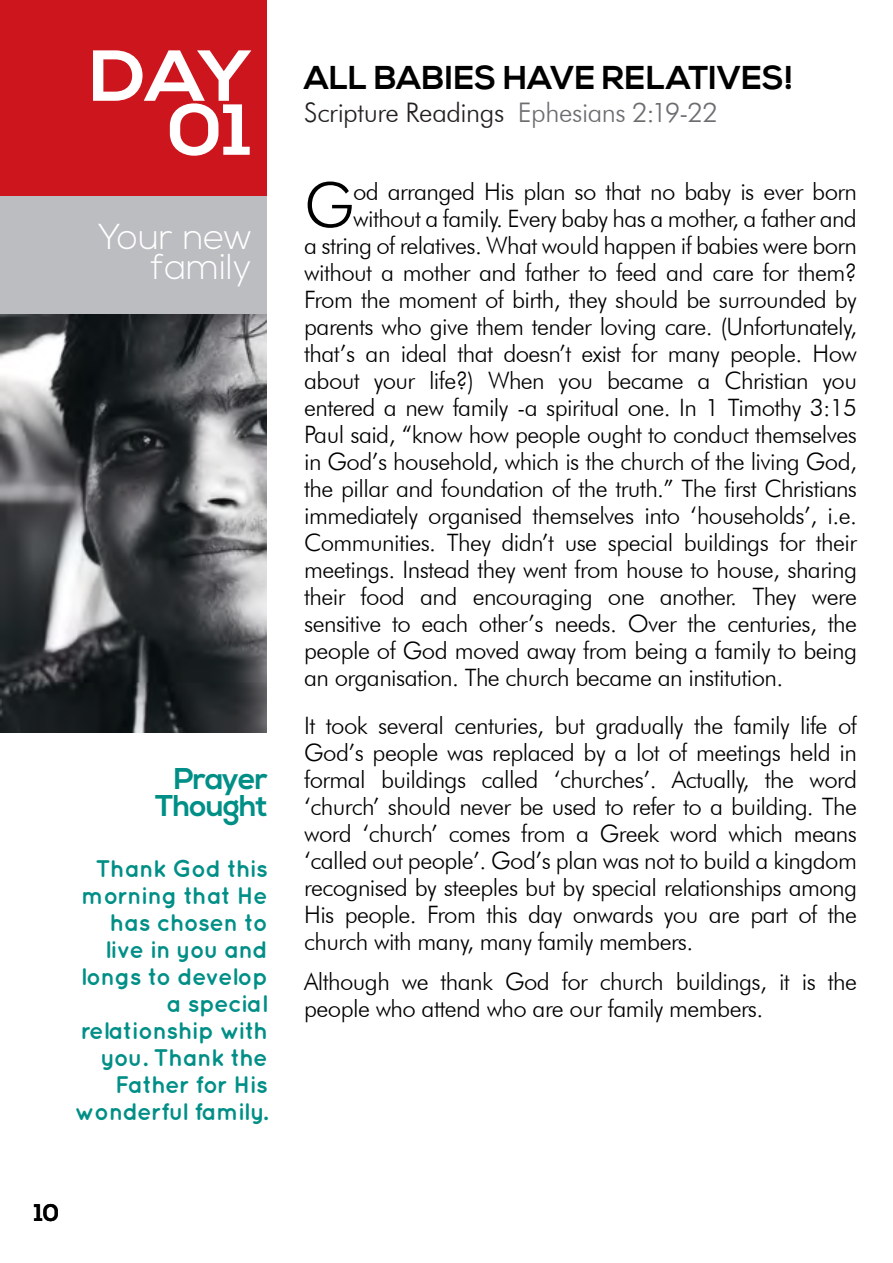
<style>
.page{position:relative;width:893px;height:1263px;background:#fff}
.page>*{position:absolute;margin:0;border:0;box-sizing:border-box;transform-origin:0 0}
.Day_Left{font:700 72px/54px "Nexa";color:#fff;text-align:right;scale:1.1 1}
.Body_1st_Paragraph{font:300 61.8px "Futura BT";color:#000}
.Heading_2_-_Grey_blo{font:300 36px/30px "Nexa";color:#fff;text-align:right}
.Heading_1{font:700 33px "Nexa";letter-spacing:.005em;color:#000}
.Prayer_Left_Heading{font:700 30px/27px "Nexa";letter-spacing:-.025em;color:#008f87;text-align:right}
.Heading_1_-_Scriptur{font:300 27px "Futura BT";letter-spacing:-.015em;color:#231f20}
.Body_1st_Paragraph-2{font:300 24px "Futura BT";letter-spacing:-.025em;color:#000}
.Body_Text{font:300 24px/27px "Futura BT";letter-spacing:-.025em;color:#000;text-align:justify}
.Prayer_Left{font:700 24px/27px "Quicksand";letter-spacing:-.025em;color:#008f87;text-align:right}
.t1{font:700 24px "Nexa";color:#000}
.s1{color:#6c6d70}
</style>
<div class="page">
<div style="left:0;top:196px;width:267px;height:119px;background:#bcbdc0"></div>
<div style="left:0;top:0;width:267px;height:196px;background:#cd151d"></div>
<img style="left:0;top:315px;width:267px;height:417px">
<p class="Day_Left" style="left:90px;top:52px;width:149px">DAY<br>01</p>
<p class="Heading_2_-_Grey_blo" style="left:98px;top:224px;width:155px">Your new family</p>
<p class="Prayer_Left_Heading" style="left:155px;top:766px;width:114px">Prayer<br>Thought</p>
<p class="Prayer_Left" style="left:75px;top:854px;width:195px">Thank God this morning that He has chosen to live in you and longs to develop a special relationship with you. Thank the<br>Father for His wonderful family.</p>
<p class="t1" style="left:34px;top:1199px;width:27px">10</p>
<p class="Heading_1" style="left:304px;top:58px;width:491px">ALL BABIES HAVE RELATIVES!</p>
<p class="Heading_1_-_Scriptur" style="left:304px;top:96px;width:415px">Scripture Readings <span class="s1">Ephesians 2:19-22</span></p>
<p class="Body_1st_Paragraph" style="left:304px;top:167px;width:52px">G</p>
<p class="Body_1st_Paragraph-2" style="left:353px;top:177px;width:505px">od arranged His plan so that no baby is ever born</p>
<p class="Body_1st_Paragraph-2" style="left:353px;top:204px;width:505px">without a family. Every baby has a mother, a father and</p>
<p class="Body_1st_Paragraph-2" style="left:304px;top:231px;width:554px">a string of relatives. What would happen if babies were born</p>
<p class="Body_1st_Paragraph-2" style="left:304px;top:258px;width:554px">without a mother and father to feed and care for them?</p>
<p class="Body_1st_Paragraph-2" style="left:304px;top:285px;width:554px">From the moment of birth, they should be surrounded by</p>
<p class="Body_1st_Paragraph-2" style="left:304px;top:312px;width:554px">parents who give them tender loving care. (Unfortunately,</p>
<p class="Body_1st_Paragraph-2" style="left:304px;top:339px;width:554px">that’s an ideal that doesn’t exist for many people. How</p>
<p class="Body_1st_Paragraph-2" style="left:304px;top:366px;width:554px">about your life?) When you became a Christian you</p>
<p class="Body_1st_Paragraph-2" style="left:304px;top:393px;width:554px">entered a new family -a spiritual one. In 1 Timothy 3:15</p>
<p class="Body_1st_Paragraph-2" style="left:304px;top:420px;width:554px">Paul said, “know how people ought to conduct themselves</p>
<p class="Body_1st_Paragraph-2" style="left:304px;top:447px;width:554px">in God’s household, which is the church of the living God,</p>
<p class="Body_1st_Paragraph-2" style="left:304px;top:474px;width:554px">the pillar and foundation of the truth.” The first Christians</p>
<p class="Body_1st_Paragraph-2" style="left:304px;top:501px;width:554px">immediately organised themselves into ‘households’, i.e.</p>
<p class="Body_1st_Paragraph-2" style="left:304px;top:528px;width:554px">Communities. They didn’t use special buildings for their</p>
<p class="Body_1st_Paragraph-2" style="left:304px;top:555px;width:554px">meetings. Instead they went from house to house, sharing</p>
<p class="Body_1st_Paragraph-2" style="left:304px;top:582px;width:554px">their food and encouraging one another. They were</p>
<p class="Body_1st_Paragraph-2" style="left:304px;top:609px;width:554px">sensitive to each other’s needs. Over the centuries, the</p>
<p class="Body_1st_Paragraph-2" style="left:304px;top:636px;width:554px">people of God moved away from being a family to being</p>
<p class="Body_1st_Paragraph-2" style="left:304px;top:663px;width:481px">an organisation. The church became an institution.</p>
<p class="Body_Text" style="left:304px;top:712px;width:554px">It took several centuries, but gradually the family life of God’s people was replaced by a lot of meetings held in formal buildings called ‘churches’. Actually, the word ‘church’ should never be used to refer to a building. The word ‘church’ comes from a Greek word which means ‘called out people’. God’s plan was not to build a kingdom recognised by steeples but by special relationships among His people. From this day onwards you are part of the church with many, many family members.</p>
<p class="Body_Text" style="left:304px;top:967px;width:554px">Although we thank God for church buildings, it is the people who attend who are our family members.</p>
</div>
